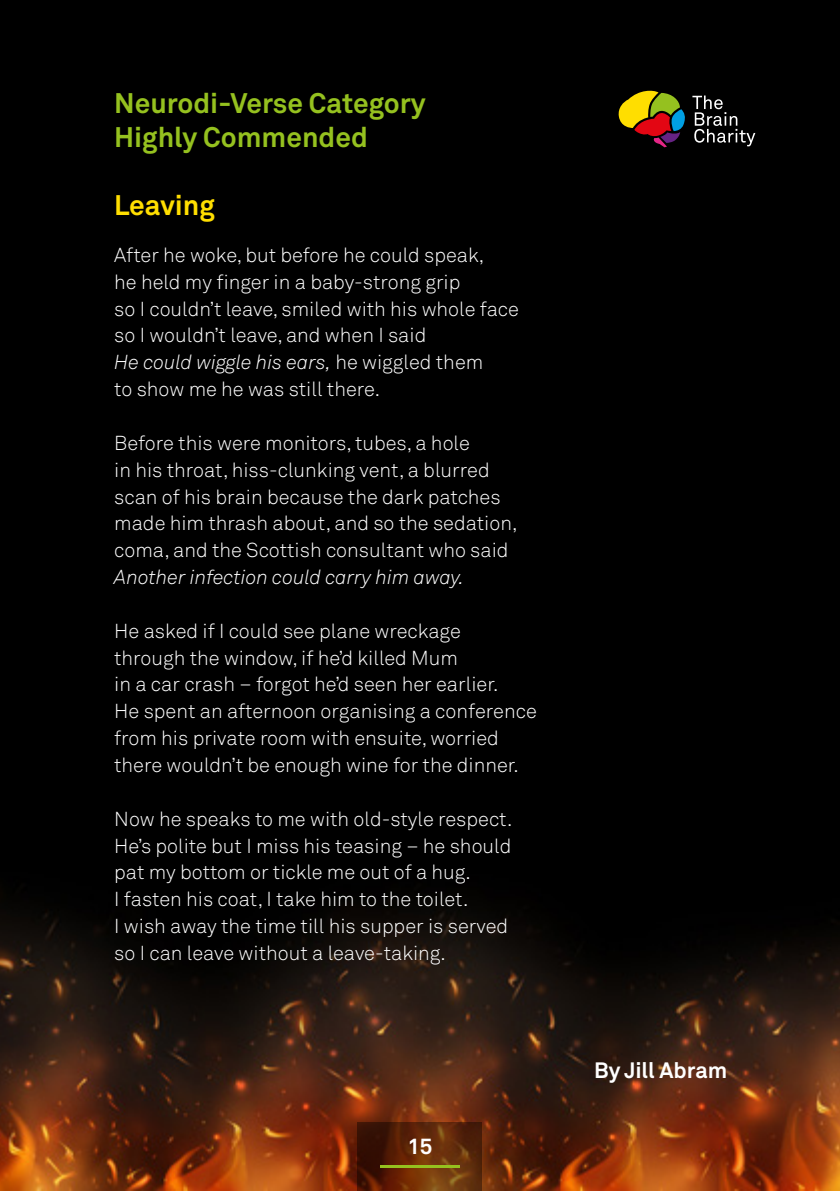
<style>
.page{position:relative;width:840px;height:1191px;background:#fff}
.page>*{position:absolute;margin:0;border:0;box-sizing:border-box;transform-origin:0 0}
.Poem_Title{font:700 28px/33.6px "Akkurat";color:#95c11f}
.Poem_Title-2{font:700 28px "Akkurat";color:#ffde00}
.Poet_Name{font:700 22px "Akkurat";color:#fff}
.Poem_Body{font:300 20px "Akkurat";color:#fff}
.Poem_Body-2{font:italic 300 20px "Akkurat";color:#fff}
.s1{font-style:normal}
</style>
<div class="page">
<img style="left:0;top:0;width:839px;height:1191px">
<svg style="left:357px;top:1123px;width:125px;height:68px"></svg>
<svg style="left:617px;top:89px;width:69px;height:58px"></svg>
<svg style="left:692px;top:95px;width:63px;height:51px"></svg>
<hr style="left:380px;top:1165px;width:79px;height:3px;background:#95c11f">
<p class="Poem_Title" style="left:114px;top:86px;width:313px">Neurodi-Verse Category<br>Highly Commended</p>
<p class="Poem_Title-2" style="left:114px;top:188px;width:102px">Leaving</p>
<p class="Poem_Body" style="left:114px;top:242px;width:371px">After he woke, but before he could speak,</p>
<p class="Poem_Body" style="left:114px;top:269px;width:347px">he held my finger in a baby-strong grip</p>
<p class="Poem_Body" style="left:114px;top:296px;width:406px">so I couldn’t leave, smiled with his whole face</p>
<p class="Poem_Body" style="left:114px;top:323px;width:313px">so I wouldn’t leave, and when I said</p>
<p class="Poem_Body-2" style="left:114px;top:350px;width:370px">He could wiggle his ears, <span class="s1">he wiggled them</span></p>
<p class="Poem_Body" style="left:114px;top:376px;width:267px">to show me he was still there.</p>
<p class="Poem_Body" style="left:114px;top:430px;width:357px">Before this were monitors, tubes, a hole</p>
<p class="Poem_Body" style="left:114px;top:457px;width:377px">in his throat, hiss-clunking vent, a blurred</p>
<p class="Poem_Body" style="left:114px;top:484px;width:387px">scan of his brain because the dark patches</p>
<p class="Poem_Body" style="left:114px;top:511px;width:404px">made him thrash about, and so the sedation,</p>
<p class="Poem_Body" style="left:114px;top:537px;width:395px">coma, and the Scottish consultant who said</p>
<p class="Poem_Body-2" style="left:114px;top:564px;width:351px">Another infection could carry him away.</p>
<p class="Poem_Body" style="left:114px;top:618px;width:348px">He asked if I could see plane wreckage</p>
<p class="Poem_Body" style="left:114px;top:645px;width:345px">through the window, if he’d killed Mum</p>
<p class="Poem_Body" style="left:114px;top:672px;width:385px">in a car crash – forgot he’d seen her earlier.</p>
<p class="Poem_Body" style="left:114px;top:698px;width:424px">He spent an afternoon organising a conference</p>
<p class="Poem_Body" style="left:114px;top:725px;width:386px">from his private room with ensuite, worried</p>
<p class="Poem_Body" style="left:114px;top:752px;width:406px">there wouldn’t be enough wine for the dinner.</p>
<p class="Poem_Body" style="left:114px;top:806px;width:399px">Now he speaks to me with old-style respect.</p>
<p class="Poem_Body" style="left:114px;top:833px;width:398px">He’s polite but I miss his teasing – he should</p>
<p class="Poem_Body" style="left:114px;top:859px;width:357px">pat my bottom or tickle me out of a hug.</p>
<p class="Poem_Body" style="left:114px;top:886px;width:355px">I fasten his coat, I take him to the toilet.</p>
<p class="Poem_Body" style="left:114px;top:913px;width:395px">I wish away the time till his supper is served</p>
<p class="Poem_Body" style="left:114px;top:940px;width:333px">so I can leave without a leave-taking.</p>
<p class="Poet_Name" style="left:407px;top:1132px;width:27px">15</p>
<p class="Poet_Name" style="left:594px;top:1056px;width:134px">By Jill Abram</p>
</div>
